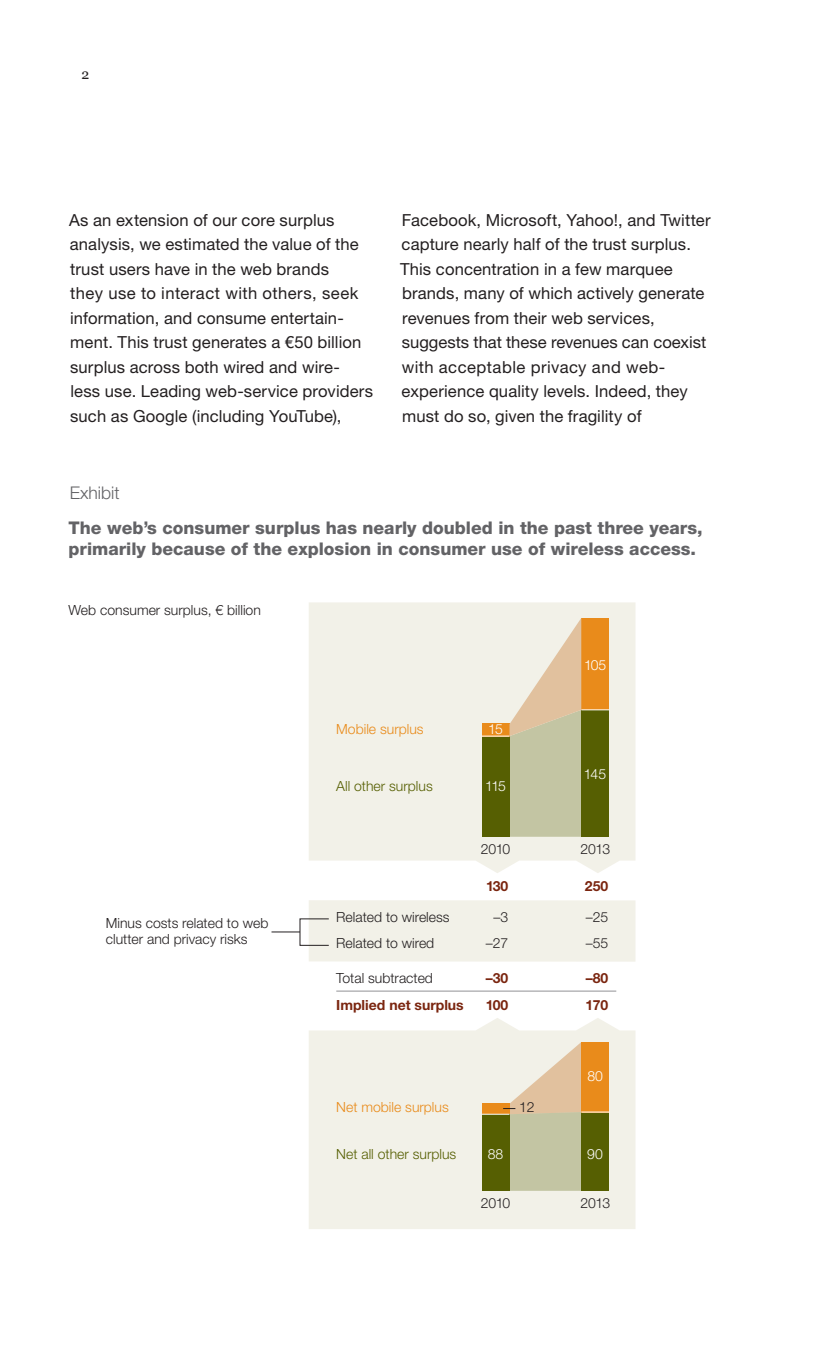
<style>
.page{position:relative;width:819px;height:1355px;background:#fff}
.page>*{position:absolute;margin:0;border:0;box-sizing:border-box;transform-origin:0 0}
.t1{font:800 17.5px/21px "Helvetica Neue LT Std";color:#636366}
.t2{font:300 17.5px "Helvetica Neue LT Std";color:#636366}
.Text{font:16.62px/24.5px "Helvetica Neue LT Std";letter-spacing:.01em;color:#231f20}
.t3{font:300 14px/15.8px "Helvetica Neue LT Std";color:#231f20}
.t4{font:700 14px "Helvetica Neue LT Std";color:#7a250f}
.t5{font:300 14px "Helvetica Neue LT Std";color:#565f02}
.t6{font:300 14px "Helvetica Neue LT Std";color:#e98b1b}
.t7{font:300 14px "Helvetica Neue LT Std";letter-spacing:-.03em;color:#fff}
.t8{font:14px "Georgia";color:#231f20}
</style>
<div class="page">
<div style="left:309px;top:900px;width:327px;height:61px;background:#f2f1e8"></div>
<svg style="left:272px;top:931px;width:28px;height:1px"></svg>
<hr style="left:336px;top:990px;width:280px;height:1px;background:#919295">
<svg style="left:309px;top:1018px;width:327px;height:211px;background:#f2f1e9"></svg>
<div style="left:309px;top:602px;width:327px;height:271px;background:#f2f1e8"></div>
<svg style="left:482px;top:618px;width:127px;height:218px;background:#bdb180"></svg>
<svg style="left:482px;top:1042px;width:127px;height:148px;background:#bdaf7b"></svg>
<p class="t8" style="left:81px;top:66px;width:9px">2</p>
<p class="Text" style="left:69px;top:207px;width:305px">As an extension of our core surplus analysis, we estimated the value of the trust users have in the web brands<br>they use to interact with others, seek information, and consume entertain&shy;ment. This trust generates a €50 billion surplus across both wired and wire-<br>less use. Leading web-service providers such as Google (including YouTube),</p>
<p class="Text" style="left:400px;top:207px;width:312px">Facebook, Microsoft, Yahoo!, and Twitter capture nearly half of the trust surplus.<br>This concentration in a few marquee brands, many of which actively generate revenues from their web services, suggests that these revenues can coexist with acceptable privacy and web&shy;experience quality levels. Indeed, they must do so, given the fragility of</p>
<p class="t2" style="left:70px;top:482px;width:51px">Exhibit</p>
<p class="t1" style="left:69px;top:517px;width:636px">The web’s consumer surplus has nearly doubled in the past three years, primarily because of the explosion in consumer use of wireless access.</p>
<p class="t3" style="left:69px;top:601px;width:194px">Web consumer surplus, € billion</p>
<p class="t3" style="left:106px;top:914px;width:164px">Minus costs related to web clutter and privacy risks</p>
<p class="t6" style="left:336px;top:720px;width:89px">Mobile surplus</p>
<p class="t5" style="left:336px;top:777px;width:98px">All other surplus</p>
<p class="t7" style="left:488px;top:721px;width:16px">15</p>
<p class="t7" style="left:485px;top:777px;width:22px">115</p>
<p class="t3" style="left:481px;top:840px;width:31px">2010</p>
<p class="t7" style="left:584px;top:656px;width:24px">105</p>
<p class="t7" style="left:584px;top:766px;width:24px">145</p>
<p class="t3" style="left:580px;top:840px;width:31px">2013</p>
<p class="t4" style="left:486px;top:877px;width:24px">130</p>
<p class="t4" style="left:585px;top:877px;width:25px">250</p>
<p class="t3" style="left:336px;top:909px;width:115px">Related to wireless</p>
<p class="t3" style="left:494px;top:909px;width:16px">–3</p>
<p class="t3" style="left:586px;top:909px;width:24px">–25</p>
<p class="t3" style="left:336px;top:935px;width:100px">Related to wired</p>
<p class="t3" style="left:486px;top:935px;width:24px">–27</p>
<p class="t3" style="left:586px;top:935px;width:24px">–55</p>
<p class="t3" style="left:336px;top:970px;width:98px">Total subtracted</p>
<p class="t4" style="left:486px;top:969px;width:24px">–30</p>
<p class="t4" style="left:586px;top:969px;width:24px">–80</p>
<p class="t4" style="left:336px;top:996px;width:129px">Implied net surplus</p>
<p class="t4" style="left:486px;top:996px;width:24px">100</p>
<p class="t4" style="left:586px;top:996px;width:24px">170</p>
<p class="t6" style="left:336px;top:1098px;width:114px">Net mobile surplus</p>
<p class="t5" style="left:336px;top:1145px;width:122px">Net all other surplus</p>
<p class="t7" style="left:488px;top:1145px;width:17px">88</p>
<p class="t3" style="left:519px;top:1098px;width:17px">12</p>
<p class="t3" style="left:481px;top:1195px;width:31px">2010</p>
<p class="t7" style="left:587px;top:1067px;width:17px">80</p>
<p class="t7" style="left:587px;top:1145px;width:17px">90</p>
<p class="t3" style="left:580px;top:1195px;width:31px">2013</p>
</div>
